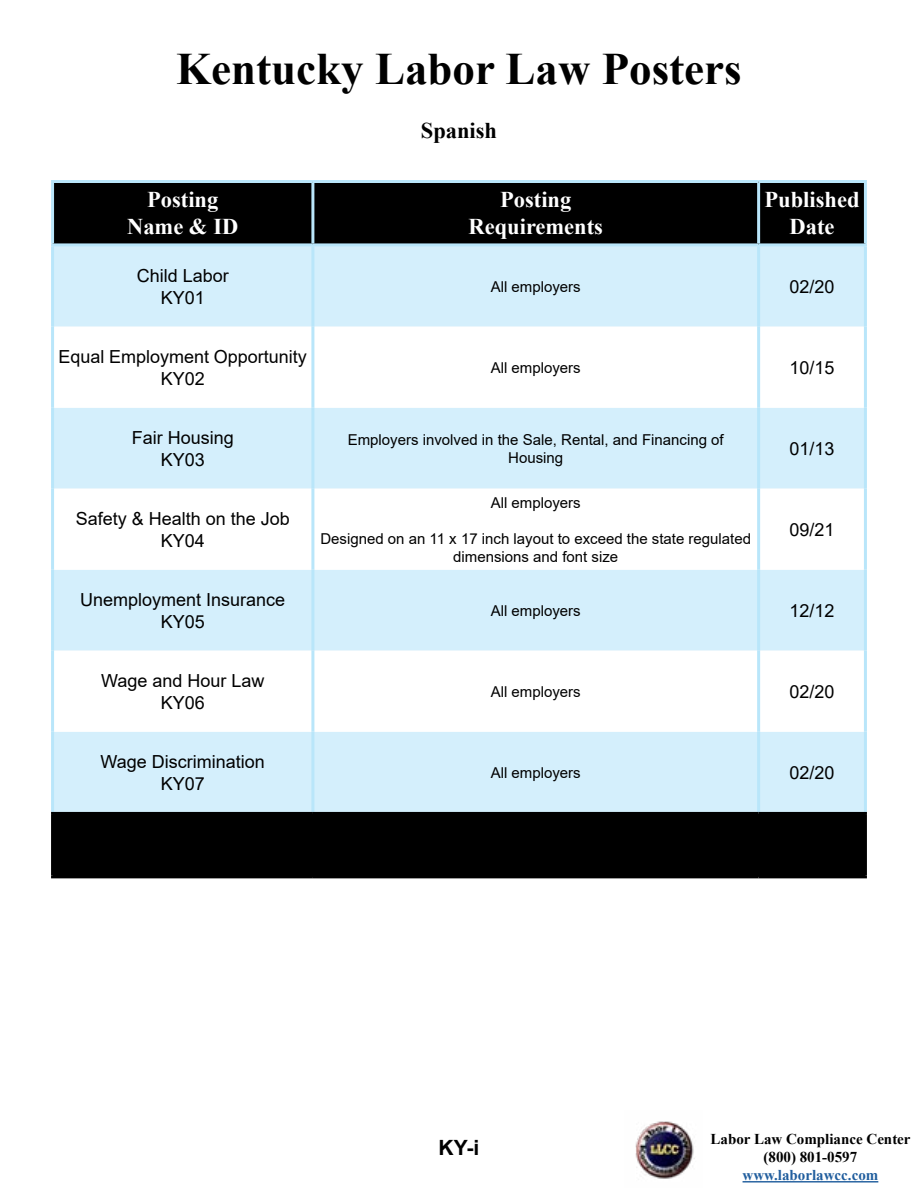
<style>
.page{position:relative;width:918px;height:1188px;background:#fff}
.page>*{position:absolute;margin:0;border:0;box-sizing:border-box;transform-origin:0 0}
.t1{font:700 45px "Times New Roman";color:#000}
.t2{font:700 22.5px/27px "Times New Roman";color:#fff;text-align:center}
.t3{font:700 22.5px "Times New Roman";color:#000}
.t4{font:700 21px "Arial";color:#000}
.t5{font:18px/21.6px "Arial";color:#000;text-align:center}
.t6{font:15px/18px "Arial";color:#000;text-align:center}
.t7{font:700 15px/18px "Times New Roman";color:#000;text-align:center}
.t8{font:700 15px "Times New Roman";color:#215e9e}
</style>
<div class="page">
<div style="left:54px;top:183px;width:810px;height:692px;background:#000"></div>
<div style="left:54px;top:246px;width:810px;height:566px;background:#d4effc"></div>
<svg style="left:54px;top:327px;width:810px;height:405px"></svg>
<hr style="left:51px;top:180px;width:262px;height:3px;background:#b9e6fa">
<hr style="left:51px;top:183px;width:3px;height:60px;background:#b9e6fa">
<hr style="left:51px;top:243px;width:262px;height:3px;background:#b9e6fa">
<hr style="left:51px;top:327px;width:3px;height:81px;background:#b9e6fa">
<hr style="left:51px;top:408px;width:3px;height:81px;background:#b9e6fa">
<hr style="left:864px;top:408px;width:3px;height:81px;background:#b9e6fa">
<hr style="left:51px;top:489px;width:3px;height:81px;background:#b9e6fa">
<hr style="left:864px;top:489px;width:3px;height:81px;background:#b9e6fa">
<hr style="left:51px;top:570px;width:3px;height:81px;background:#b9e6fa">
<hr style="left:864px;top:570px;width:3px;height:81px;background:#b9e6fa">
<hr style="left:51px;top:651px;width:3px;height:81px;background:#b9e6fa">
<hr style="left:864px;top:651px;width:3px;height:81px;background:#b9e6fa">
<hr style="left:51px;top:732px;width:3px;height:80px;background:#b9e6fa">
<hr style="left:864px;top:732px;width:3px;height:80px;background:#b9e6fa">
<hr style="left:311px;top:246px;width:3px;height:81px;background:#b9e6fa">
<hr style="left:311px;top:327px;width:3px;height:81px;background:#b9e6fa">
<hr style="left:311px;top:408px;width:3px;height:81px;background:#b9e6fa">
<hr style="left:311px;top:489px;width:3px;height:81px;background:#b9e6fa">
<hr style="left:311px;top:570px;width:3px;height:81px;background:#b9e6fa">
<hr style="left:311px;top:651px;width:3px;height:81px;background:#b9e6fa">
<hr style="left:311px;top:732px;width:3px;height:80px;background:#b9e6fa">
<hr style="left:757px;top:246px;width:3px;height:81px;background:#b9e6fa">
<hr style="left:757px;top:408px;width:3px;height:81px;background:#b9e6fa">
<hr style="left:757px;top:489px;width:3px;height:81px;background:#b9e6fa">
<hr style="left:757px;top:570px;width:3px;height:81px;background:#b9e6fa">
<hr style="left:757px;top:651px;width:3px;height:81px;background:#b9e6fa">
<hr style="left:757px;top:732px;width:3px;height:80px;background:#b9e6fa">
<hr style="left:311px;top:815px;width:3px;height:60px;background:#000">
<hr style="left:759px;top:180px;width:108px;height:3px;background:#b9e6fa">
<hr style="left:864px;top:183px;width:3px;height:60px;background:#b9e6fa">
<hr style="left:759px;top:243px;width:108px;height:3px;background:#b9e6fa">
<hr style="left:313px;top:180px;width:446px;height:3px;background:#b9e6fa">
<hr style="left:313px;top:243px;width:446px;height:3px;background:#b9e6fa">
<hr style="left:311px;top:183px;width:3px;height:60px;background:#b9e6fa">
<hr style="left:757px;top:183px;width:3px;height:60px;background:#b9e6fa">
<hr style="left:757px;top:327px;width:3px;height:81px;background:#b9e6fa">
<hr style="left:864px;top:327px;width:3px;height:81px;background:#b9e6fa">
<hr style="left:51px;top:246px;width:3px;height:81px;background:#b9e6fa">
<hr style="left:864px;top:246px;width:3px;height:81px;background:#b9e6fa">
<hr style="left:757px;top:815px;width:3px;height:60px;background:#000">
<hr style="left:51px;top:812px;width:262px;height:3px;background:#000">
<hr style="left:51px;top:815px;width:3px;height:60px;background:#000">
<hr style="left:313px;top:812px;width:446px;height:3px;background:#000">
<hr style="left:759px;top:812px;width:108px;height:3px;background:#000">
<hr style="left:864px;top:815px;width:3px;height:60px;background:#000">
<hr style="left:51px;top:875px;width:262px;height:3px;background:#000">
<hr style="left:313px;top:875px;width:446px;height:3px;background:#000">
<hr style="left:759px;top:875px;width:108px;height:3px;background:#000">
<hr style="left:743px;top:1181px;width:135px;height:2px;background:#215e9e">
<img style="left:635px;top:1121px;width:60px;height:58px">
<h1 class="t1" style="left:176px;top:37px;width:567px">Kentucky Labor Law Posters</h1>
<h2 class="t3" style="left:421px;top:115px;width:78px">Spanish</h2>
<h2 class="t2" style="left:127px;top:186px;width:113px">Posting<br>Name &amp; ID</h2>
<h2 class="t2" style="left:469px;top:186px;width:136px">Posting<br>Requirements</h2>
<h2 class="t2" style="left:765px;top:186px;width:97px">Published<br>Date</h2>
<p class="t5" style="left:137px;top:265px;width:94px">Child Labor<br>KY01</p>
<p class="t6" style="left:491px;top:277px;width:92px">All employers</p>
<p class="t5" style="left:790px;top:276px;width:47px">02/20</p>
<p class="t5" style="left:59px;top:346px;width:250px">Equal Employment Opportunity<br>KY02</p>
<p class="t6" style="left:491px;top:358px;width:92px">All employers</p>
<p class="t5" style="left:790px;top:357px;width:47px">10/15</p>
<p class="t5" style="left:132px;top:427px;width:104px">Fair Housing<br>KY03</p>
<p class="t6" style="left:348px;top:430px;width:378px">Employers involved in the Sale, Rental, and Financing of<br>Housing</p>
<p class="t5" style="left:790px;top:438px;width:47px">01/13</p>
<p class="t5" style="left:76px;top:508px;width:216px">Safety &amp; Health on the Job<br>KY04</p>
<p class="t6" style="left:491px;top:493px;width:92px">All employers</p>
<p class="t6" style="left:320px;top:529px;width:432px">Designed on an 11 x 17 inch layout to exceed the state regulated dimensions and font size</p>
<p class="t5" style="left:790px;top:519px;width:47px">09/21</p>
<p class="t5" style="left:80px;top:589px;width:207px">Unemployment Insurance<br>KY05</p>
<p class="t6" style="left:491px;top:601px;width:92px">All employers</p>
<p class="t5" style="left:790px;top:600px;width:47px">12/12</p>
<p class="t5" style="left:101px;top:670px;width:165px">Wage and Hour Law<br>KY06</p>
<p class="t6" style="left:491px;top:682px;width:92px">All employers</p>
<p class="t5" style="left:790px;top:681px;width:47px">02/20</p>
<p class="t5" style="left:101px;top:751px;width:166px">Wage Discrimination<br>KY07</p>
<p class="t6" style="left:491px;top:763px;width:92px">All employers</p>
<p class="t5" style="left:790px;top:762px;width:47px">02/20</p>
<h3 class="t4" style="left:439px;top:1133px;width:42px">KY-i</h3>
<p class="t7" style="left:711px;top:1130px;width:202px">Labor Law Compliance Center (800) 801-0597</p>
<p class="t8" style="left:743px;top:1164px;width:137px">www.laborlawcc.com</p>
</div>
